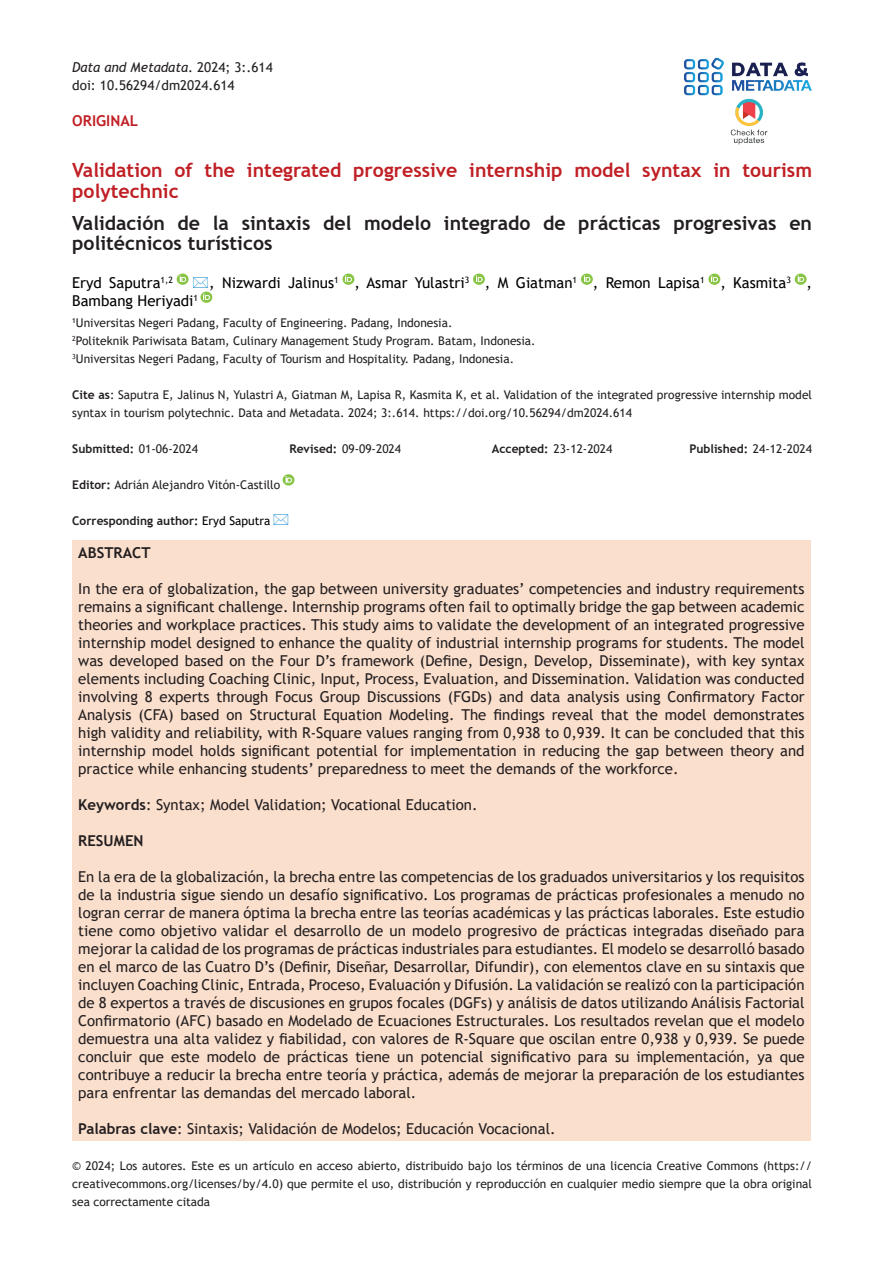
<style>
.page{position:relative;width:893px;height:1263px;background:#fff}
.page>*{position:absolute;margin:0;border:0;box-sizing:border-box;transform-origin:0 0}
.t1{font:700 19.5px/19.5px "Trebuchet MS";color:#231f20}
.t2{font:700 19.5px/21px "Trebuchet MS";color:#c02025}
.t3{font:15px/18px "Trebuchet MS";color:#231f20;text-align:justify}
.t4{font:15px "Trebuchet MS";color:#000}
.t5{font:700 15px "Trebuchet MS";color:#231f20}
.t6{font:700 15px "Trebuchet MS";color:#c02025}
.t7{font:italic 13.5px "Trebuchet MS";color:#231f20}
.t8{font:13.5px "Trebuchet MS";color:#231f20}
.t9{font:12px/18px "Trebuchet MS";color:#231f20;text-align:justify}
.t10{font:700 12px "Trebuchet MS";color:#231f20}
.s1{font-style:normal}
.s2{font-weight:700}
.s3{font-weight:400}
.s4{font-weight:400;color:#000}
</style>
<div class="page">
<img style="left:684px;top:57px;width:128px;height:39px">
<img style="left:730px;top:98px;width:38px;height:47px">
<svg style="left:342px;top:274px;width:12px;height:11px"></svg>
<svg style="left:473px;top:274px;width:12px;height:11px"></svg>
<svg style="left:581px;top:274px;width:12px;height:11px"></svg>
<svg style="left:708px;top:274px;width:12px;height:11px"></svg>
<svg style="left:795px;top:274px;width:12px;height:11px"></svg>
<div style="left:72px;top:540px;width:739px;height:600px;background:#fbdfcd"></div>
<svg style="left:283px;top:474px;width:11px;height:11px"></svg>
<svg style="left:177px;top:274px;width:35px;height:29px"></svg>
<p class="t7" style="left:72px;top:59px;width:202px">Data and Metadata<span class="s1">. 2024; 3:.614</span></p>
<p class="t8" style="left:72px;top:77px;width:164px">doi: 10.56294/dm2024.614</p>
<p class="t6" style="left:72px;top:111px;width:67px">ORIGINAL</p>
<p class="t2" style="left:72px;top:159px;width:741px">Validation of the integrated progressive internship model syntax in tourism polytechnic</p>
<p class="t1" style="left:72px;top:214px;width:741px">Validación de la sintaxis del modelo integrado de prácticas progresivas en politécnicos turísticos</p>
<p class="t4" style="left:72px;top:273px;width:102px">Eryd Saputra<sup>1,2</sup></p>
<p class="t4" style="left:209px;top:273px;width:604px">, Nizwardi Jalinus<sup>1</sup> , Asmar Yulastri<sup>3</sup> , M Giatman<sup>1</sup> , Remon Lapisa<sup>1</sup> , Kasmita<sup>3</sup> ,</p>
<p class="t4" style="left:72px;top:291px;width:127px">Bambang Heriyadi<sup>1</sup></p>
<p class="t9" style="left:72px;top:313px;width:382px"><sup>1</sup>Universitas Negeri Padang, Faculty of Engineering. Padang, Indonesia.</p>
<p class="t9" style="left:72px;top:331px;width:465px"><sup>2</sup>Politeknik Pariwisata Batam, Culinary Management Study Program. Batam, Indonesia.</p>
<p class="t9" style="left:72px;top:349px;width:443px"><sup>3</sup>Universitas Negeri Padang, Faculty of Tourism and Hospitality. Padang, Indonesia.</p>
<p class="t9" style="left:72px;top:385px;width:741px"><span class="s2">Cite as</span>: Saputra E, Jalinus N, Yulastri A, Giatman M, Lapisa R, Kasmita K, et al. Validation of the integrated progressive internship model syntax in tourism polytechnic. Data and Metadata. 2024; 3:.614. https://doi.org/10.56294/dm2024.614</p>
<p class="t10" style="left:72px;top:441px;width:127px">Submitted: <span class="s3">01-06-2024</span></p>
<p class="t9" style="left:289px;top:439px;width:113px"><span class="s2">Revised:</span> 09-09-2024</p>
<p class="t9" style="left:492px;top:439px;width:122px"><span class="s2">Accepted:</span> 23-12-2024</p>
<p class="t10" style="left:689px;top:441px;width:124px">Published: <span class="s3">24-12-2024</span></p>
<p class="t9" style="left:72px;top:475px;width:209px"><span class="s2">Editor:</span> Adrián Alejandro Vitón-Castillo</p>
<p class="t10" style="left:72px;top:513px;width:200px">Corresponding author: <span class="s4">Eryd Saputra</span></p>
<p class="t5" style="left:78px;top:543px;width:74px">ABSTRACT</p>
<p class="t3" style="left:78px;top:580px;width:728px">In the era of globalization, the gap between university graduates’ competencies and industry requirements remains a significant challenge. Internship programs often fail to optimally bridge the gap between academic theories and workplace practices. This study aims to validate the development of an integrated progressive internship model designed to enhance the quality of industrial internship programs for students. The model was developed based on the Four D’s framework (Define, Design, Develop, Disseminate), with key syntax elements including Coaching Clinic, Input, Process, Evaluation, and Dissemination. Validation was conducted involving 8 experts through Focus Group Discussions (FGDs) and data analysis using Confirmatory Factor Analysis (CFA) based on Structural Equation Modeling. The findings reveal that the model demonstrates high validity and reliability, with R-Square values ranging from 0,938 to 0,939. It can be concluded that this internship model holds significant potential for implementation in reducing the gap between theory and practice while enhancing students’ preparedness to meet the demands of the workforce.</p>
<p class="t3" style="left:78px;top:796px;width:401px"><span class="s2">Keywords</span>: Syntax; Model Validation; Vocational Education.</p>
<p class="t5" style="left:78px;top:831px;width:67px">RESUMEN</p>
<p class="t3" style="left:78px;top:868px;width:728px">En la era de la globalización, la brecha entre las competencias de los graduados universitarios y los requisitos de la industria sigue siendo un desafío significativo. Los programas de prácticas profesionales a menudo no logran cerrar de manera óptima la brecha entre las teorías académicas y las prácticas laborales. Este estudio tiene como objetivo validar el desarrollo de un modelo progresivo de prácticas integradas diseñado para mejorar la calidad de los programas de prácticas industriales para estudiantes. El modelo se desarrolló basado en el marco de las Cuatro D’s (Definir, Diseñar, Desarrollar, Difundir), con elementos clave en su sintaxis que incluyen Coaching Clinic, Entrada, Proceso, Evaluación y Difusión. La validación se realizó con la participación de 8 expertos a través de discusiones en grupos focales (DGFs) y análisis de datos utilizando Análisis Factorial Confirmatorio (AFC) basado en Modelado de Ecuaciones Estructurales. Los resultados revelan que el modelo demuestra una alta validez y fiabilidad, con valores de R-Square que oscilan entre 0,938 y 0,939. Se puede concluir que este modelo de prácticas tiene un potencial significativo para su implementación, ya que contribuye a reducir la brecha entre teoría y práctica, además de mejorar la preparación de los estudiantes para enfrentar las demandas del mercado laboral.</p>
<p class="t3" style="left:78px;top:1120px;width:479px"><span class="s2">Palabras clave</span>: Sintaxis; Validación de Modelos; Educación Vocacional.</p>
<p class="t9" style="left:72px;top:1157px;width:741px">© 2024; Los autores. Este es un artículo en acceso abierto, distribuido bajo los términos de una licencia Creative Commons (https:// creativecommons.org/licenses/by/4.0) que permite el uso, distribución y reproducción en cualquier medio siempre que la obra original sea correctamente citada</p>
</div>
